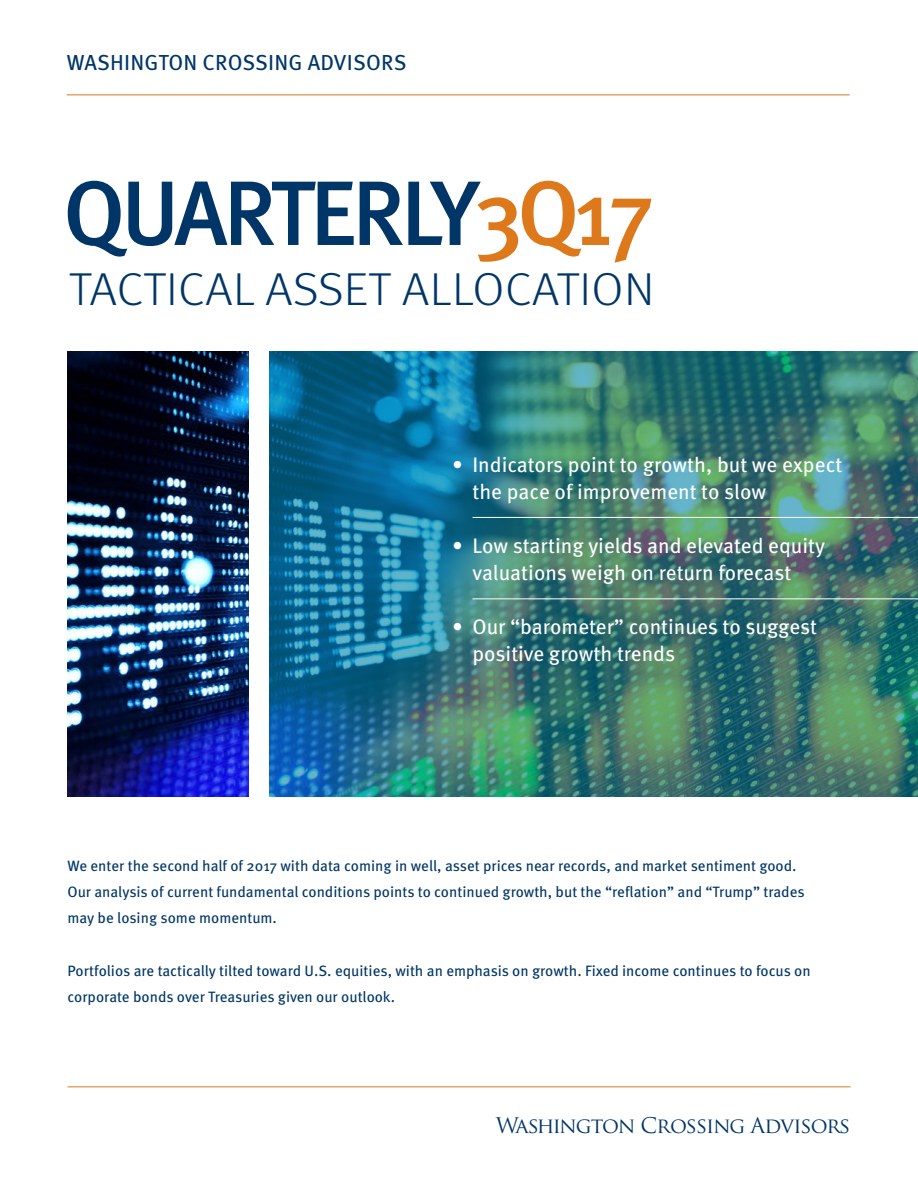
<style>
.page{position:relative;width:918px;height:1188px;background:#fff}
.page>*{position:absolute;margin:0;border:0;box-sizing:border-box;transform-origin:0 0}
.t1{font:500 91.5px "Meta OT";letter-spacing:-.055em;color:#003667}
.t2{font:300 46.2px "Meta OT";letter-spacing:.01em;color:#003667;scale:1.07 1}
.t3{font:21.75px "Meta OT";letter-spacing:.01em;color:#003667}
.t4{font:21px "Meta OT";color:#fff}
.t5{font:21px "Trajan Pro";letter-spacing:-.05em;color:#003667}
.t6{font:15px "Meta OT";color:#003667}
.s1{color:#de791b}
</style>
<div class="page">
<img style="left:68px;top:351px;width:850px;height:446px">
<img style="left:269px;top:351px;width:649px;height:445px">
<hr style="left:473px;top:517px;width:445px;height:1px;background:#fff">
<hr style="left:473px;top:598px;width:445px;height:1px;background:#fff">
<hr style="left:67px;top:94px;width:783px;height:1px;background:#de791b">
<div style="left:249px;top:331px;width:20px;height:495px;background:#fff"></div>
<hr style="left:68px;top:1086px;width:782px;height:1px;background:#de791b">
<p class="t3" style="left:67px;top:50px;width:341px">WASHINGTON CROSSING ADVISORS</p>
<p class="t1" style="left:63px;top:156px;width:593px">QUARTERLY<span class="s1">3Q17</span></p>
<p class="t2" style="left:69px;top:262px;width:549px">TACTICAL ASSET ALLOCATION</p>
<p class="t4" style="left:452px;top:452px;width:392px">• Indicators point to growth, but we expect</p>
<p class="t4" style="left:472px;top:479px;width:295px">the pace of improvement to slow</p>
<p class="t4" style="left:452px;top:533px;width:375px">• Low starting yields and elevated equity</p>
<p class="t4" style="left:472px;top:560px;width:320px">valuations weigh on return forecast</p>
<p class="t4" style="left:452px;top:614px;width:366px">• Our “barometer” continues to suggest</p>
<p class="t4" style="left:472px;top:641px;width:204px">positive growth trends</p>
<p class="t6" style="left:68px;top:857px;width:731px">We enter the second half of 2017 with data coming in well, asset prices near records, and market sentiment good.</p>
<p class="t6" style="left:68px;top:883px;width:739px">Our analysis of current fundamental conditions points to continued growth, but the “reflation” and “Trump” trades</p>
<p class="t6" style="left:68px;top:909px;width:211px">may be losing some momentum.</p>
<p class="t6" style="left:68px;top:962px;width:745px">Portfolios are tactically tilted toward U.S. equities, with an emphasis on growth. Fixed income continues to focus on</p>
<p class="t6" style="left:68px;top:988px;width:329px">corporate bonds over Treasuries given our outlook.</p>
<p class="t5" style="left:496px;top:1112px;width:356px">Washington Crossing Advisors</p>
</div>
